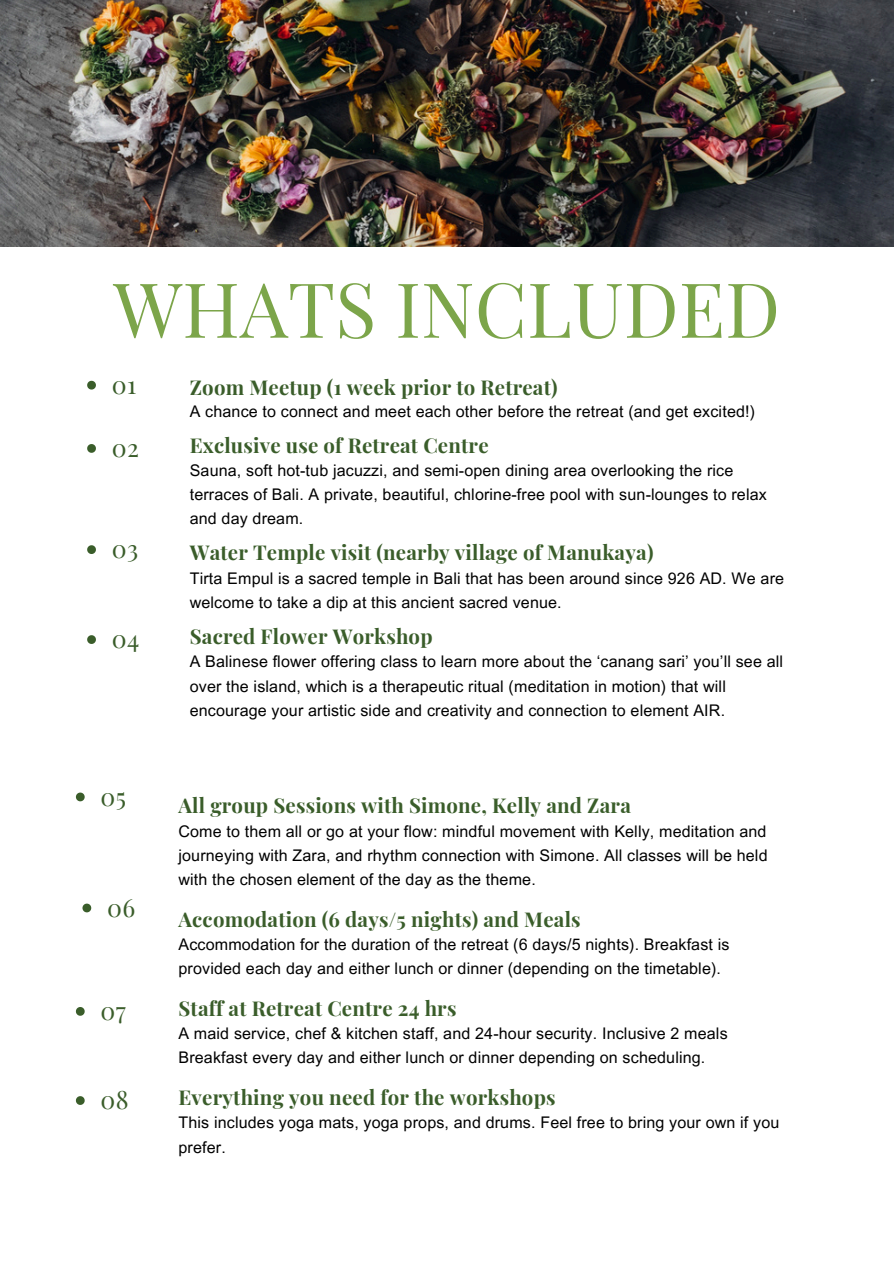
<style>
.page{position:relative;width:894px;height:1263px;background:#fff}
.page>*{position:absolute;margin:0;border:0;box-sizing:border-box;transform-origin:0 0}
.t1{font:76.2px "Playfair Display";color:#7ca54a}
.t2{font:24.9px "Playfair Display";letter-spacing:.02em;color:#3a5d2a}
.t3{font:700 20.4px "Playfair Display";letter-spacing:.01em;color:#3a5d2a}
.t4{font:15.9px/24px "Arial MT Pro";letter-spacing:.01em;color:#000}
</style>
<div class="page">
<img style="left:0;top:0;width:893px;height:246px">
<svg style="left:87px;top:381px;width:9px;height:8px"></svg>
<svg style="left:87px;top:444px;width:9px;height:9px"></svg>
<svg style="left:87px;top:545px;width:9px;height:9px"></svg>
<svg style="left:87px;top:635px;width:9px;height:9px"></svg>
<svg style="left:76px;top:792px;width:9px;height:9px"></svg>
<svg style="left:82px;top:903px;width:9px;height:9px"></svg>
<svg style="left:76px;top:1007px;width:9px;height:8px"></svg>
<svg style="left:76px;top:1096px;width:9px;height:8px"></svg>
<h3 class="t1" style="left:113px;top:255px;width:668px">WHATS INCLUDED</h3>
<h4 class="t2" style="left:112px;top:367px;width:26px">01</h4>
<p class="t3" style="left:190px;top:373px;width:369px">Zoom Meetup (1 week prior to Retreat)</p>
<h2 class="t2" style="left:112px;top:430px;width:29px">02</h2>
<h1 class="t4" style="left:190px;top:401px;width:566px">A chance to connect and meet each other before the retreat (and get excited!)</h1>
<p class="t3" style="left:190px;top:431px;width:300px">Exclusive use of Retreat Centre</p>
<p class="t4" style="left:190px;top:460px;width:578px">Sauna, soft hot-tub jacuzzi, and semi-open dining area overlooking the rice terraces of Bali. A private, beautiful, chlorine-free pool with sun-lounges to relax and day dream.</p>
<p class="t2" style="left:112px;top:531px;width:28px">03</p>
<h3 class="t3" style="left:190px;top:538px;width:465px">Water Temple visit (nearby village of Manukaya)</h3>
<p class="t2" style="left:112px;top:621px;width:29px">04</p>
<h2 class="t2" style="left:101px;top:778px;width:27px">05</h2>
<h3 class="t2" style="left:107px;top:889px;width:30px">06</h3>
<h2 class="t4" style="left:190px;top:568px;width:595px">Tirta Empul is a sacred temple in Bali that has been around since 926 AD. We are welcome to take a dip at this ancient sacred venue.</h2>
<p class="t3" style="left:190px;top:622px;width:244px">Sacred Flower Workshop</p>
<h3 class="t4" style="left:190px;top:651px;width:594px">A Balinese flower offering class to learn more about the ‘canang sari’ you’ll see all over the island, which is a therapeutic ritual (meditation in motion) that will encourage your artistic side and creativity and connection to element AIR.</h3>
<p class="t3" style="left:178px;top:791px;width:454px">All group Sessions with Simone, Kelly and Zara</p>
<p class="t4" style="left:178px;top:821px;width:590px;text-align:justify">Come to them all or go at your flow: mindful movement with Kelly, meditation and journeying with Zara, and rhythm connection with Simone. All classes will be held with the chosen element of the day as the theme.</p>
<h2 class="t3" style="left:178px;top:904px;width:403px">Accomodation (6 days/5 nights) and Meals</h2>
<p class="t4" style="left:178px;top:934px;width:552px">Accommodation for the duration of the retreat (6 days/5 nights). Breakfast is provided each day and either lunch or dinner (depending on the timetable).</p>
<h2 class="t2" style="left:101px;top:993px;width:27px">07</h2>
<h3 class="t3" style="left:178px;top:993px;width:279px">Staff at Retreat Centre 24 hrs</h3>
<h3 class="t2" style="left:101px;top:1082px;width:30px">08</h3>
<h2 class="t4" style="left:178px;top:1023px;width:550px">A maid service, chef &amp; kitchen staff, and 24-hour security. Inclusive 2 meals<br>Breakfast every day and either lunch or dinner depending on scheduling.</h2>
<h3 class="t3" style="left:178px;top:1082px;width:378px">Everything you need for the workshops</h3>
<h2 class="t4" style="left:178px;top:1112px;width:602px">This includes yoga mats, yoga props, and drums. Feel free to bring your own if you prefer.</h2>
</div>
